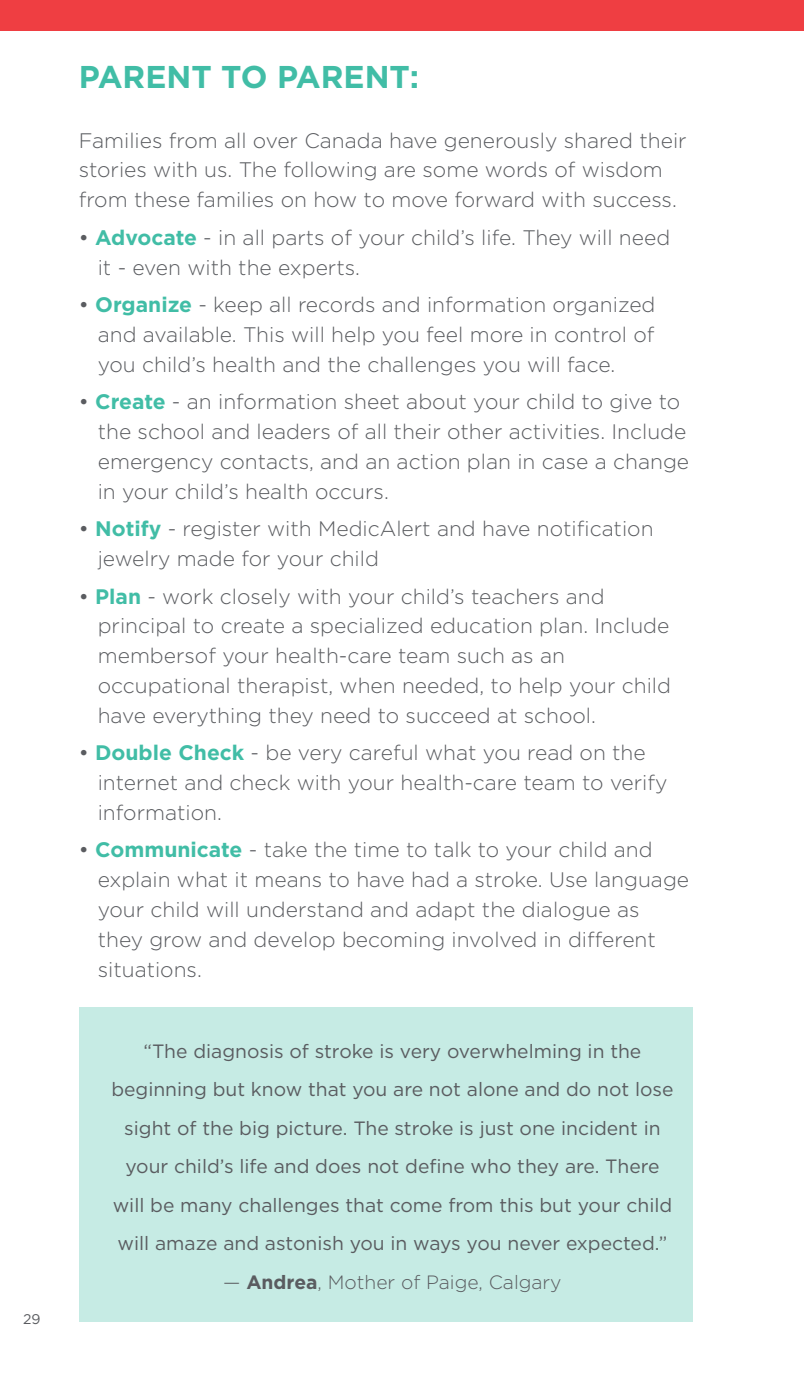
<style>
.page{position:relative;width:804px;height:1386px;background:#fff}
.page>*{position:absolute;margin:0;border:0;box-sizing:border-box;transform-origin:0 0}
.t1{font:700 31.5px "Gotham";color:#41bda6}
.t2{font:300 21px/29.8px "Gotham";color:#5a5c60}
.t3{font:19.25px/38.5px "Gotham";color:#5a5c60;text-align:center}
.t4{font:300 19.25px "Gotham";color:#5a5c60}
.t5{font:14px "Gotham";color:#5a5c60}
.s1{font-weight:400}
.s2{font-weight:700;color:#41bda6}
.s3{font-weight:700}
</style>
<div class="page">
<div style="left:0;top:0;width:803px;height:30px;background:#ef3e42"></div>
<div style="left:80px;top:1008px;width:612px;height:314px;background:#c6ebe4"></div>
<p class="t5" style="left:23px;top:1310px;width:19px">29</p>
<h1 class="t1" style="left:79px;top:56px;width:341px">PARENT TO PARENT:</h1>
<p class="t2" style="left:79px;top:125px;width:609px">Families from all over Canada have generously shared their stories with us. The following are some words of wisdom from these families on how to move forward with success.</p>
<p class="t2" style="left:98px;top:222px;width:574px;text-indent:-19px"><span class="s1">•</span> <span class="s2">Advocate</span> - in all parts of your child’s life. They will need it - even with the experts.</p>
<p class="t2" style="left:98px;top:289px;width:559px;text-align:justify;text-indent:-19px"><span class="s1">•</span> <span class="s2">Organize</span> - keep all records and information organized and available. This will help you feel more in control of you child’s health and the challenges you will face.</p>
<p class="t2" style="left:98px;top:387px;width:592px;text-indent:-19px"><span class="s1">•</span> <span class="s2">Create</span> - an information sheet about your child to give to the school and leaders of all their other activities. Include emergency contacts, and an action plan in case a change in your child’s health occurs.</p>
<p class="t2" style="left:98px;top:513px;width:557px;text-indent:-19px"><span class="s1">•</span> <span class="s2">Notify</span> - register with MedicAlert and have notification jewelry made for your child</p>
<p class="t2" style="left:98px;top:581px;width:574px;text-indent:-19px"><span class="s1">•</span> <span class="s2">Plan</span> - work closely with your child’s teachers and principal to create a specialized education plan. Include membersof your health-care team such as an occupational therapist, when needed, to help your child have everything they need to succeed at school.</p>
<p class="t2" style="left:98px;top:737px;width:571px;text-indent:-19px"><span class="s1">•</span> <span class="s2">Double Check</span> - be very careful what you read on the internet and check with your health-care team to verify information.</p>
<p class="t2" style="left:98px;top:835px;width:592px;text-indent:-19px"><span class="s1">•</span> <span class="s2">Communicate</span> - take the time to talk to your child and explain what it means to have had a stroke. Use language your child will understand and adapt the dialogue as they grow and develop becoming involved in different situations.</p>
<p class="t3" style="left:111px;top:1031px;width:563px">“The diagnosis of stroke is very overwhelming in the beginning but know that you are not alone and do not lose sight of the big picture. The stroke is just one incident in your child’s life and does not define who they are. There will be many challenges that come from this but your child will amaze and astonish you in ways you never expected.”</p>
<p class="t4" style="left:223px;top:1270px;width:340px">— <span class="s3">Andrea</span>, Mother of Paige, Calgary</p>
</div>
